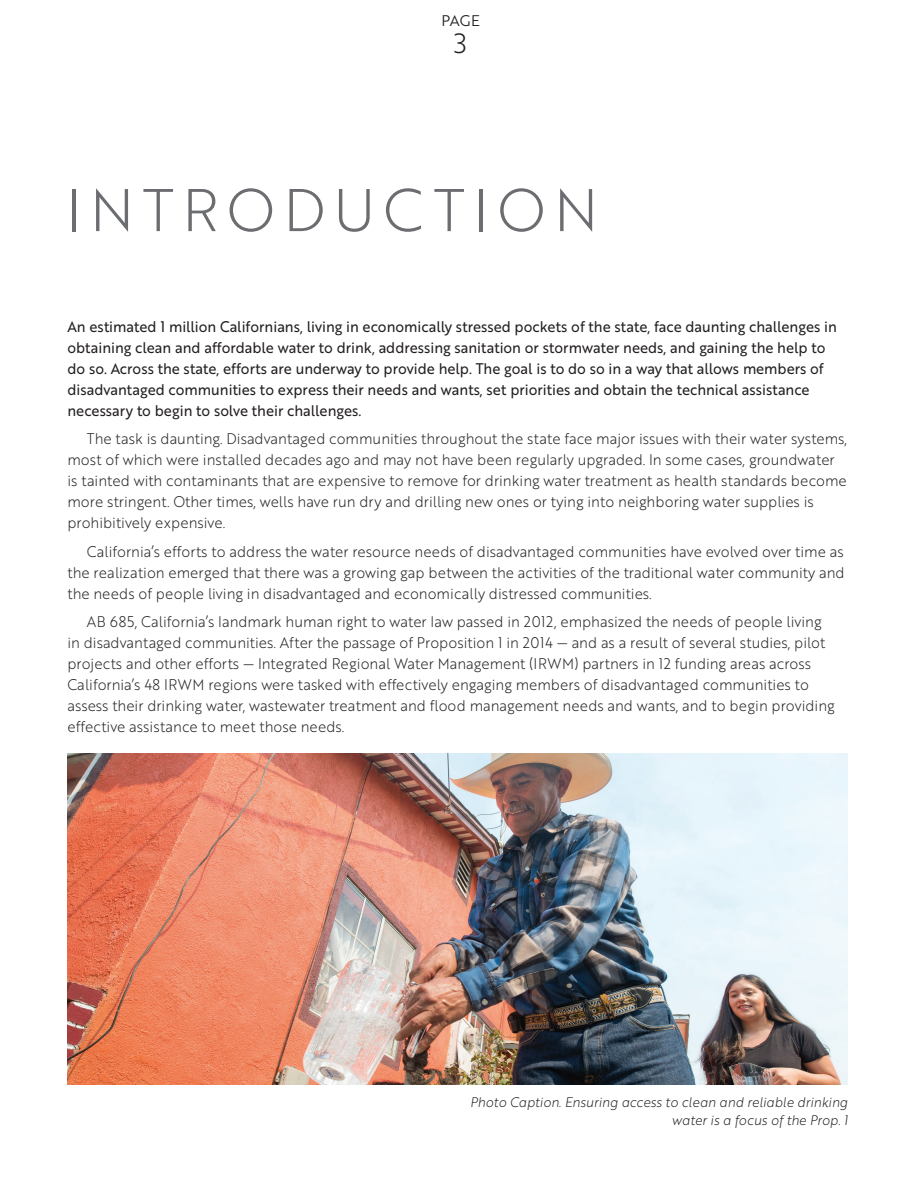
<style>
.page{position:relative;width:918px;height:1188px;background:#fff}
.page>*{position:absolute;margin:0;border:0;box-sizing:border-box;transform-origin:0 0}
.t1{font:58.5px "Brother 1816 Light";letter-spacing:.14em;color:#6c6d70}
.t2{font:27px "Brother 1816 Light";color:#231f20}
.t3{font:15px/21px "Brother 1816 Light";color:#231f20;scale:.95 1}
.t4{font:15px/21px "Brother 1816 Regular";color:#231f20;scale:.95 1}
.t5{font:15px "Brother 1816 Book";color:#231f20}
.t6{font:13.5px/18px "Brother 1816 Light Italic";color:#231f20;text-align:right;scale:.95 1}
</style>
<div class="page">
<img style="left:68px;top:754px;width:780px;height:330px">
<p class="t5" style="left:441px;top:16px;width:40px">PAGE</p>
<p class="t2" style="left:454px;top:34px;width:14px">3</p>
<h1 class="t1" style="left:66px;top:189px;width:534px">INTRODUCTION</h1>
<p class="t4" style="left:68px;top:318px;width:811px">An estimated 1 million Californians, living in economically stressed pockets of the state, face daunting challenges in obtaining clean and affordable water to drink, addressing sanitation or stormwater needs, and gaining the help to do so. Across the state, efforts are underway to provide help. The goal is to do so in a way that allows members of disadvantaged communities to express their needs and wants, set priorities and obtain the technical assistance necessary to begin to solve their challenges.</p>
<p class="t3" style="left:68px;top:430px;width:822px;text-indent:19px">The task is daunting. Disadvantaged communities throughout the state face major issues with their water systems, most of which were installed decades ago and may not have been regularly upgraded. In some cases, groundwater is tainted with contaminants that are expensive to remove for drinking water treatment as health standards become more stringent. Other times, wells have run dry and drilling new ones or tying into neighboring water supplies is prohibitively expensive.</p>
<p class="t3" style="left:68px;top:542px;width:820px;text-align:justify;text-indent:19px">California’s efforts to address the water resource needs of disadvantaged communities have evolved over time as the realization emerged that there was a growing gap between the activities of the traditional water community and the needs of people living in disadvantaged and economically distressed communities.</p>
<p class="t3" style="left:67px;top:613px;width:809px;text-indent:20px">AB 685, California’s landmark human right to water law passed in 2012, emphasized the needs of people living in disadvantaged communities. After the passage of Proposition 1 in 2014 — and as a result of several studies, pilot projects and other efforts — Integrated Regional Water Management (IRWM) partners in 12 funding areas across California’s 48 IRWM regions were tasked with effectively engaging members of disadvantaged communities to assess their drinking water, wastewater treatment and flood management needs and wants, and to begin providing effective assistance to meet those needs.</p>
<p class="t6" style="left:470px;top:1095px;width:399px">Photo Caption. Ensuring access to clean and reliable drinking water is a focus of the Prop. 1</p>
</div>
